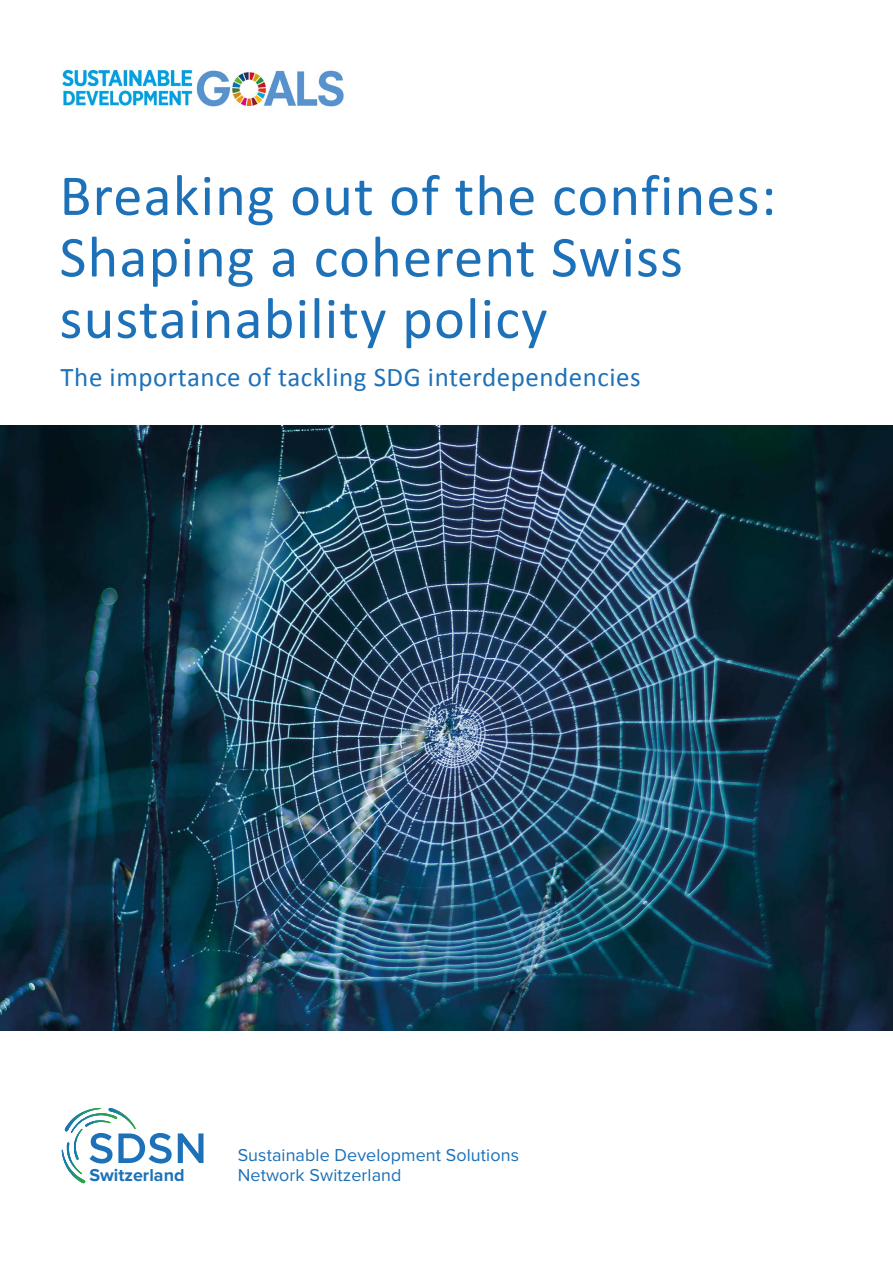
<style>
.page{position:relative;width:893px;height:1263px;background:#fff}
.page>*{position:absolute;margin:0;border:0;box-sizing:border-box;transform-origin:0 0}
.t1{font:58.5px/61.5px "Calibri";letter-spacing:.02em;color:#1d71b8}
.t2{font:27px "Calibri";letter-spacing:.02em;color:#1d71b8}
.t3{font:17.85px/20.4px "Proxima Nova";letter-spacing:.005em;color:#1c71b8}
.t4{font:700 17.85px "Proxima Nova";color:#1c71b8}
</style>
<div class="page">
<img style="left:0;top:425px;width:893px;height:605px">
<img style="left:62px;top:69px;width:282px;height:38px">
<img style="left:71px;top:1113px;width:38px;height:20px">
<img style="left:64px;top:1108px;width:37px;height:23px">
<img style="left:62px;top:1150px;width:23px;height:33px">
<img style="left:67px;top:1142px;width:15px;height:32px">
<img style="left:74px;top:1129px;width:8px;height:31px">
<img style="left:85px;top:1120px;width:24px;height:7px">
<img style="left:109px;top:1108px;width:27px;height:21px">
<svg style="left:178px;top:1133px;width:26px;height:30px"></svg>
<svg style="left:90px;top:1133px;width:82px;height:30px"></svg>
<p class="t1" style="left:60px;top:165px;width:718px">Breaking out of the confines:<br>Shaping a coherent Swiss sustainability policy</p>
<p class="t2" style="left:61px;top:360px;width:582px">The importance of tackling SDG interdependencies</p>
<p class="t4" style="left:89px;top:1165px;width:97px">Switzerland</p>
<p class="t3" style="left:238px;top:1145px;width:283px">Sustainable Development Solutions<br>Network Switzerland</p>
</div>
